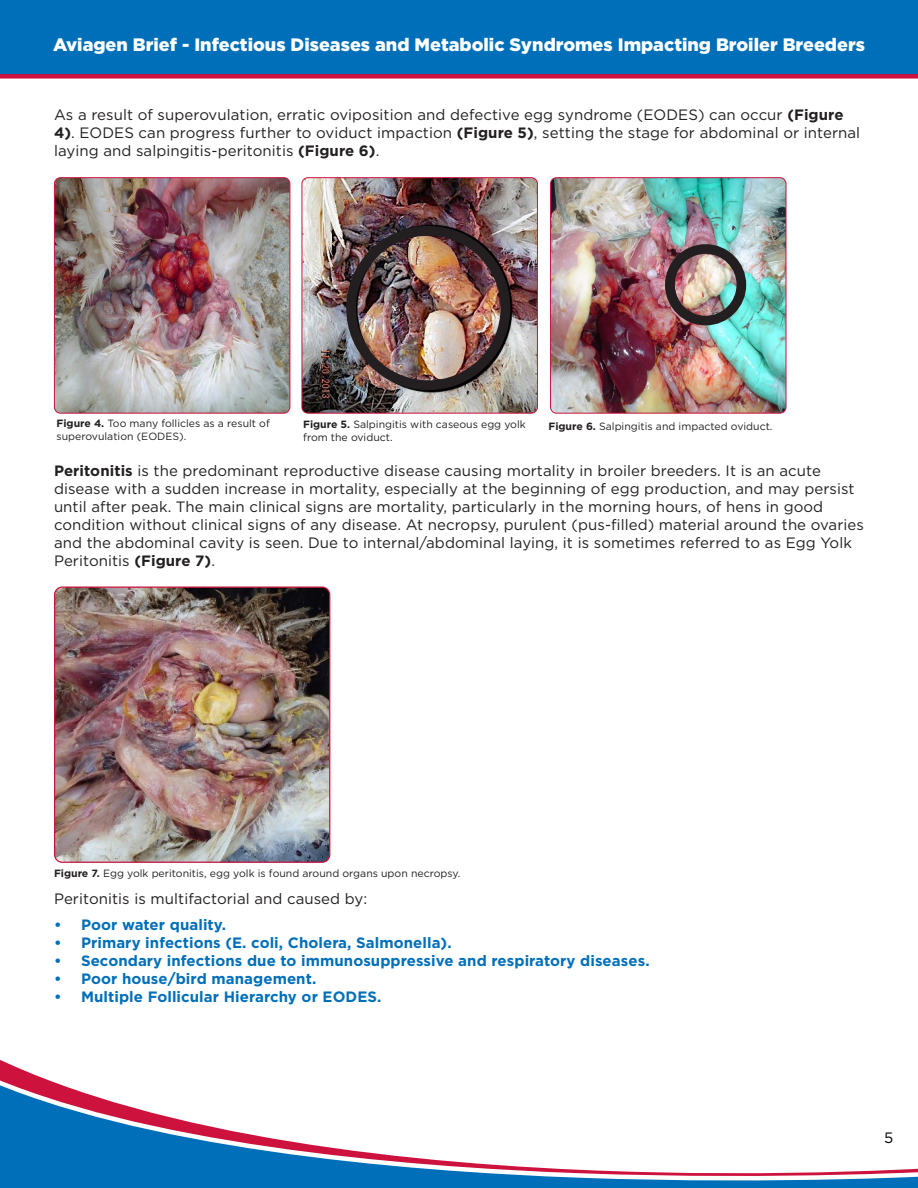
<style>
.page{position:relative;width:918px;height:1188px;background:#fff}
.page>*{position:absolute;margin:0;border:0;box-sizing:border-box;transform-origin:0 0}
.t1{font:900 18px "Gotham";color:#fff}
.t2{font:15px/18px "Gotham";letter-spacing:.005em;color:#231f20}
.t3{font:700 15px "Gotham";letter-spacing:.005em;color:#006fba}
.t4{font:15px "Gotham";color:#000}
.t5{font:10.5px/12.6px "Gotham";color:#231f20}
.s1{font-weight:700}
</style>
<div class="page">
<svg style="left:0;top:1066px;width:918px;height:122px"></svg>
<div style="left:0;top:0;width:918px;height:79px;background:#006fba"></div>
<img style="left:54px;top:178px;width:236px;height:234px">
<div style="left:54px;top:177px;width:236px;height:237px;border:1px solid #cd123d;border-radius:6px"></div>
<img style="left:302px;top:178px;width:234px;height:234px">
<div style="left:302px;top:177px;width:236px;height:237px;border:1px solid #cd123d;border-radius:6px"></div>
<div style="left:346px;top:226px;width:164px;height:164px;border:10px solid #231f20;border-radius:50%"></div>
<img style="left:552px;top:178px;width:234px;height:234px">
<div style="left:550px;top:177px;width:236px;height:237px;border:1px solid #cd123d;border-radius:6px"></div>
<div style="left:665px;top:244px;width:81px;height:81px;border:10px solid #231f20;border-radius:50%"></div>
<img style="left:55px;top:587px;width:275px;height:274px">
<div style="left:54px;top:587px;width:276px;height:276px;border:1px solid #cd123d;border-radius:8px"></div>
<p class="t1" style="left:53px;top:33px;width:813px">Aviagen Brief - Infectious Diseases and Metabolic Syndromes Impacting Broiler Breeders</p>
<p class="t2" style="left:54px;top:106px;width:808px">As a result of superovulation, erratic oviposition and defective egg syndrome (EODES) can occur <span class="s1">(Figure<br>4)</span>. EODES can progress further to oviduct impaction <span class="s1">(Figure 5)</span>, setting the stage for abdominal or internal laying and salpingitis-peritonitis <span class="s1">(Figure 6)</span>.</p>
<p class="t5" style="left:57px;top:417px;width:215px"><span class="s1">Figure 4.</span> Too many follicles as a result of superovulation (EODES).</p>
<p class="t5" style="left:303px;top:418px;width:224px"><span class="s1">Figure 5.</span> Salpingitis with caseous egg yolk from the oviduct.</p>
<p class="t5" style="left:549px;top:419px;width:226px"><span class="s1">Figure 6.</span> Salpingitis and impacted oviduct.</p>
<p class="t2" style="left:54px;top:461px;width:812px"><span class="s1">Peritonitis</span> is the predominant reproductive disease causing mortality in broiler breeders. It is an acute disease with a sudden increase in mortality, especially at the beginning of egg production, and may persist until after peak. The main clinical signs are mortality, particularly in the morning hours, of hens in good condition without clinical signs of any disease. At necropsy, purulent (pus-filled) material around the ovaries and the abdominal cavity is seen. Due to internal/abdominal laying, it is sometimes referred to as Egg Yolk Peritonitis <span class="s1">(Figure 7)</span>.</p>
<p class="t5" style="left:54px;top:867px;width:408px"><span class="s1">Figure 7.</span> Egg yolk peritonitis, egg yolk is found around organs upon necropsy.</p>
<p class="t2" style="left:54px;top:889px;width:315px">Peritonitis is multifactorial and caused by:</p>
<p class="t3" style="left:54px;top:915px;width:174px">• Poor water quality.</p>
<p class="t3" style="left:54px;top:933px;width:399px">• Primary infections (E. coli, Cholera, Salmonella).</p>
<p class="t3" style="left:54px;top:951px;width:597px">• Secondary infections due to immunosuppressive and respiratory diseases.</p>
<p class="t3" style="left:54px;top:969px;width:264px">• Poor house/bird management.</p>
<p class="t3" style="left:54px;top:987px;width:329px">• Multiple Follicular Hierarchy or EODES.</p>
<p class="t4" style="left:884px;top:1128px;width:11px">5</p>
</div>
